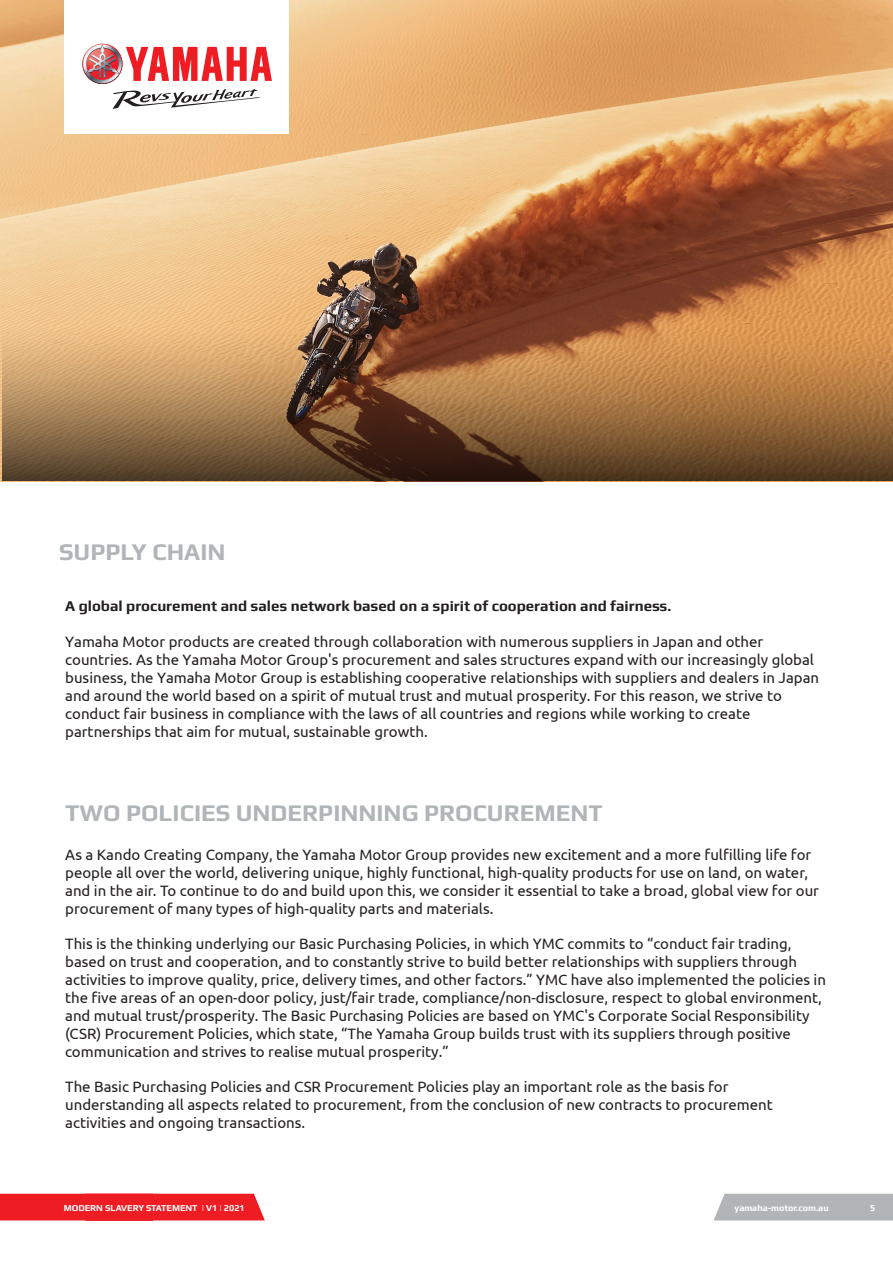
<style>
.page{position:relative;width:893px;height:1263px;background:#fff}
.page>*{position:absolute;margin:0;border:0;box-sizing:border-box;transform-origin:0 0}
.Heading_2{font:700 24px "Play";color:#b1b5b7}
.Heading_2-2{font:15px/18px "Ubuntu";color:#231f20}
.Heading_2-3{font:700 15px "Play";color:#231f20}
.t1{font:700 9px "Play";color:#fff}
</style>
<div class="page">
<img style="left:0;top:0;width:893px;height:481px">
<svg style="left:2px;top:239px;width:891px;height:242px;background:#a17249"></svg>
<div style="left:714px;top:1194px;width:179px;height:26px;background:#b1b5b7"></div>
<div style="left:0;top:1194px;width:265px;height:26px;background:#ee1d23"></div>
<div style="left:64px;top:0;width:224px;height:134px;background:#fff"></div>
<img style="left:82px;top:44px;width:28px;height:20px">
<svg style="left:83px;top:45px;width:189px;height:64px"></svg>
<p class="Heading_2" style="left:59px;top:538px;width:168px">SUPPLY CHAIN</p>
<p class="Heading_2-3" style="left:65px;top:597px;width:607px">A global procurement and sales network based on a spirit of cooperation and fairness.</p>
<p class="Heading_2-2" style="left:65px;top:632px;width:755px">Yamaha Motor products are created through collaboration with numerous suppliers in Japan and other countries. As the Yamaha Motor Group's procurement and sales structures expand with our increasingly global business, the Yamaha Motor Group is establishing cooperative relationships with suppliers and dealers in Japan and around the world based on a spirit of mutual trust and mutual prosperity. For this reason, we strive to conduct fair business in compliance with the laws of all countries and regions while working to create partnerships that aim for mutual, sustainable growth.</p>
<p class="Heading_2" style="left:65px;top:798px;width:539px">TWO POLICIES UNDERPINNING PROCUREMENT</p>
<p class="Heading_2-2" style="left:65px;top:845px;width:755px">As a Kando Creating Company, the Yamaha Motor Group provides new excitement and a more fulfilling life for people all over the world, delivering unique, highly functional, high-quality products for use on land, on water, and in the air. To continue to do and build upon this, we consider it essential to take a broad, global view for our procurement of many types of high-quality parts and materials.</p>
<p class="Heading_2-2" style="left:65px;top:934px;width:762px">This is the thinking underlying our Basic Purchasing Policies, in which YMC commits to “conduct fair trading, based on trust and cooperation, and to constantly strive to build better relationships with suppliers through activities to improve quality, price, delivery times, and other factors.” YMC have also implemented the policies in the five areas of an open-door policy, just/fair trade, compliance/non-disclosure, respect to global environment, and mutual trust/prosperity. The Basic Purchasing Policies are based on YMC's Corporate Social Responsibility (CSR) Procurement Policies, which state, “The Yamaha Group builds trust with its suppliers through positive communication and strives to realise mutual prosperity.”</p>
<p class="Heading_2-2" style="left:65px;top:1077px;width:709px">The Basic Purchasing Policies and CSR Procurement Policies play an important role as the basis for understanding all aspects related to procurement, from the conclusion of new contracts to procurement activities and ongoing transactions.</p>
<p class="t1" style="left:64px;top:1203px;width:183px">MODERN SLAVERY STATEMENT | V1 | 2021</p>
<p class="t1" style="left:734px;top:1203px;width:96px">yamaha-motor.com.au</p>
<p class="t1" style="left:870px;top:1203px;width:7px">5</p>
</div>
